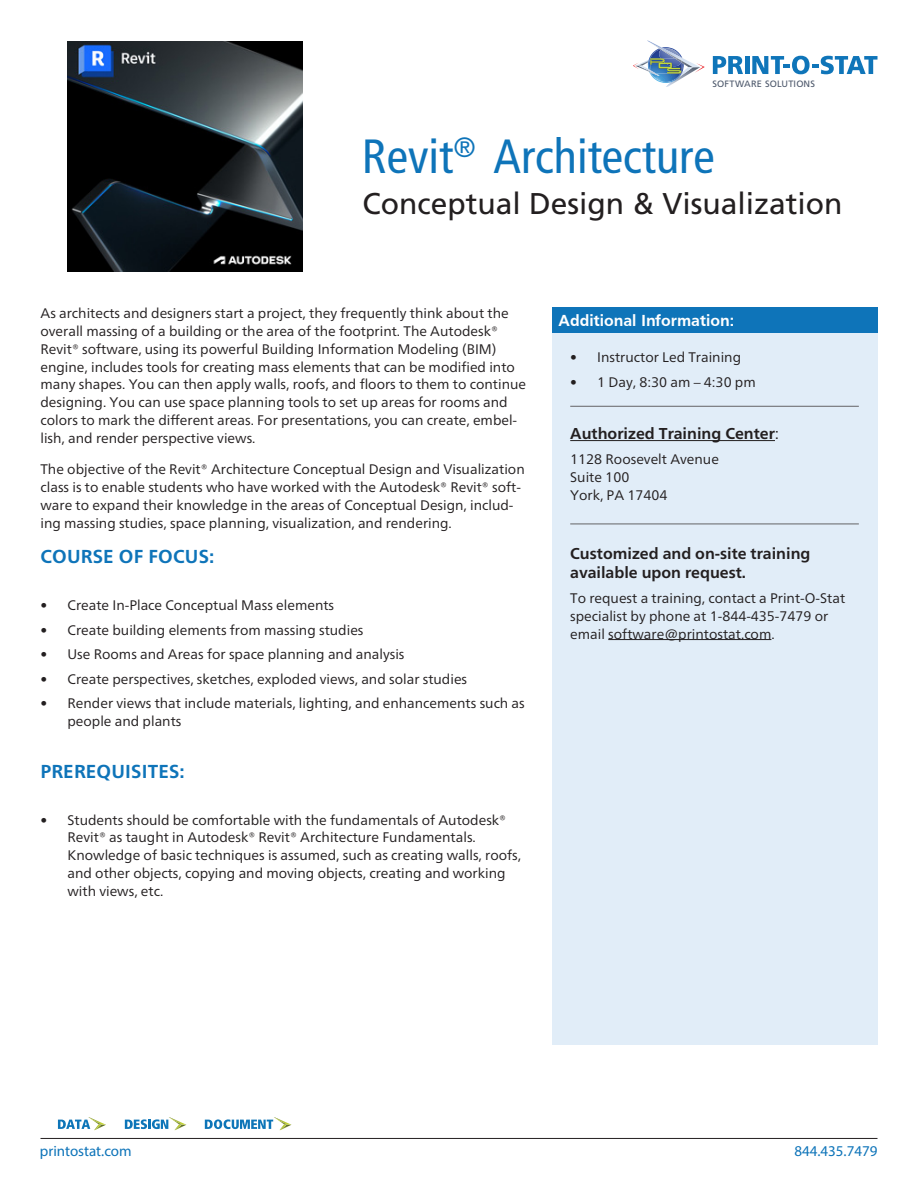
<style>
.page{position:relative;width:918px;height:1188px;background:#fff}
.page>*{position:absolute;margin:0;border:0;box-sizing:border-box;transform-origin:0 0}
.t1{font:condensed 48px "Frutiger LT Std";color:#0e74b9}
.t2{font:30px "Frutiger LT Std";color:#231f20}
.t3{font:700 18.75px "Frutiger Neue LT";letter-spacing:.01em;color:#0e74b9}
.t4{font:700 16.5px "Frutiger";color:#fff}
.t5{font:700 15.75px/19.5px "Frutiger Neue LT";color:#231f20}
.t6{font:15px "Myriad Pro";color:#0e74b9}
.Body_Copy{font:13.8px/17.9px "Frutiger Neue LT";color:#231f20}
.t7{font:9.15px "Frutiger LT Std";letter-spacing:.02em;color:#4d586b}
.s1{font-weight:400}
</style>
<div class="page">
<div style="left:552px;top:307px;width:326px;height:737px;background:#e1edf8"></div>
<div style="left:552px;top:307px;width:326px;height:26px;background:#0e74b9"></div>
<svg style="left:58px;top:1117px;width:48px;height:13px"></svg>
<svg style="left:125px;top:1117px;width:61px;height:13px"></svg>
<svg style="left:205px;top:1117px;width:86px;height:13px"></svg>
<hr style="left:40px;top:1138px;width:838px;height:1px;background:#231f20">
<img style="left:68px;top:41px;width:234px;height:231px">
<svg style="left:633px;top:40px;width:72px;height:47px"></svg>
<svg style="left:713px;top:56px;width:30px;height:18px"></svg>
<div style="left:745px;top:56px;width:5px;height:18px;background:#0f75b9"></div>
<svg style="left:752px;top:56px;width:126px;height:18px"></svg>
<hr style="left:570px;top:440px;width:205px;height:1px;background:#231f20">
<hr style="left:608px;top:639px;width:163px;height:1px;background:#231f20">
<hr style="left:570px;top:406px;width:289px;height:1px;background:#636366">
<hr style="left:570px;top:524px;width:289px;height:1px;background:#636366">
<p class="t7" style="left:713px;top:78px;width:104px">SOFTWARE SOLUTIONS</p>
<p class="t1" style="left:362px;top:129px;width:355px">Revit<sup>®</sup> Architecture</p>
<p class="t2" style="left:363px;top:186px;width:482px">Conceptual Design &amp; Visualization</p>
<p class="Body_Copy" style="left:40px;top:304px;width:487px">As architects and designers start a project, they frequently think about the overall massing of a building or the area of the footprint. The Autodesk® Revit® software, using its powerful Building Information Modeling (BIM) engine, includes tools for creating mass elements that can be modified into many shapes. You can then apply walls, roofs, and floors to them to continue designing. You can use space planning tools to set up areas for rooms and colors to mark the different areas. For presentations, you can create, embel&shy;lish, and render perspective views.</p>
<p class="Body_Copy" style="left:40px;top:460px;width:486px">The objective of the Revit® Architecture Conceptual Design and Visualization class is to enable students who have worked with the Autodesk® Revit® soft&shy;ware to expand their knowledge in the areas of Conceptual Design, includ&shy;ing massing studies, space planning, visualization, and rendering.</p>
<p class="t3" style="left:40px;top:546px;width:175px">COURSE OF FOCUS:</p>
<p class="Body_Copy" style="left:40px;top:596px;width:295px">• Create In-Place Conceptual Mass elements</p>
<p class="Body_Copy" style="left:40px;top:621px;width:325px">• Create building elements from massing studies</p>
<p class="Body_Copy" style="left:40px;top:645px;width:366px">• Use Rooms and Areas for space planning and analysis</p>
<p class="Body_Copy" style="left:40px;top:670px;width:428px">• Create perspectives, sketches, exploded views, and solar studies</p>
<p class="Body_Copy" style="left:68px;top:695px;width:459px;text-indent:-27px">• Render views that include materials, lighting, and enhancements such as people and plants</p>
<p class="t3" style="left:40px;top:760px;width:146px">PREREQUISITES:</p>
<p class="Body_Copy" style="left:68px;top:811px;width:455px;text-indent:-27px">• Students should be comfortable with the fundamentals of Autodesk® Revit® as taught in Autodesk® Revit® Architecture Fundamentals.<br>Knowledge of basic techniques is assumed, such as creating walls, roofs, and other objects, copying and moving objects, creating and working with views, etc.</p>
<p class="t4" style="left:559px;top:311px;width:177px">Additional Information:</p>
<p class="Body_Copy" style="left:570px;top:348px;width:172px">• Instructor Led Training</p>
<p class="Body_Copy" style="left:570px;top:373px;width:187px">• 1 Day, 8:30 am – 4:30 pm</p>
<p class="t5" style="left:570px;top:424px;width:211px">Authorized Training Center<span class="s1">:</span></p>
<p class="Body_Copy" style="left:570px;top:450px;width:150px">1128 Roosevelt Avenue<br>Suite 100<br>York, PA 17404</p>
<p class="t5" style="left:570px;top:544px;width:242px">Customized and on-site training available upon request.</p>
<p class="Body_Copy" style="left:570px;top:589px;width:276px">To request a training, contact a Print-O-Stat specialist by phone at 1-844-435-7479 or email software@printostat.com.</p>
<p class="t6" style="left:40px;top:1142px;width:93px">printostat.com</p>
<p class="t6" style="left:794px;top:1142px;width:85px">844.435.7479</p>
</div>
